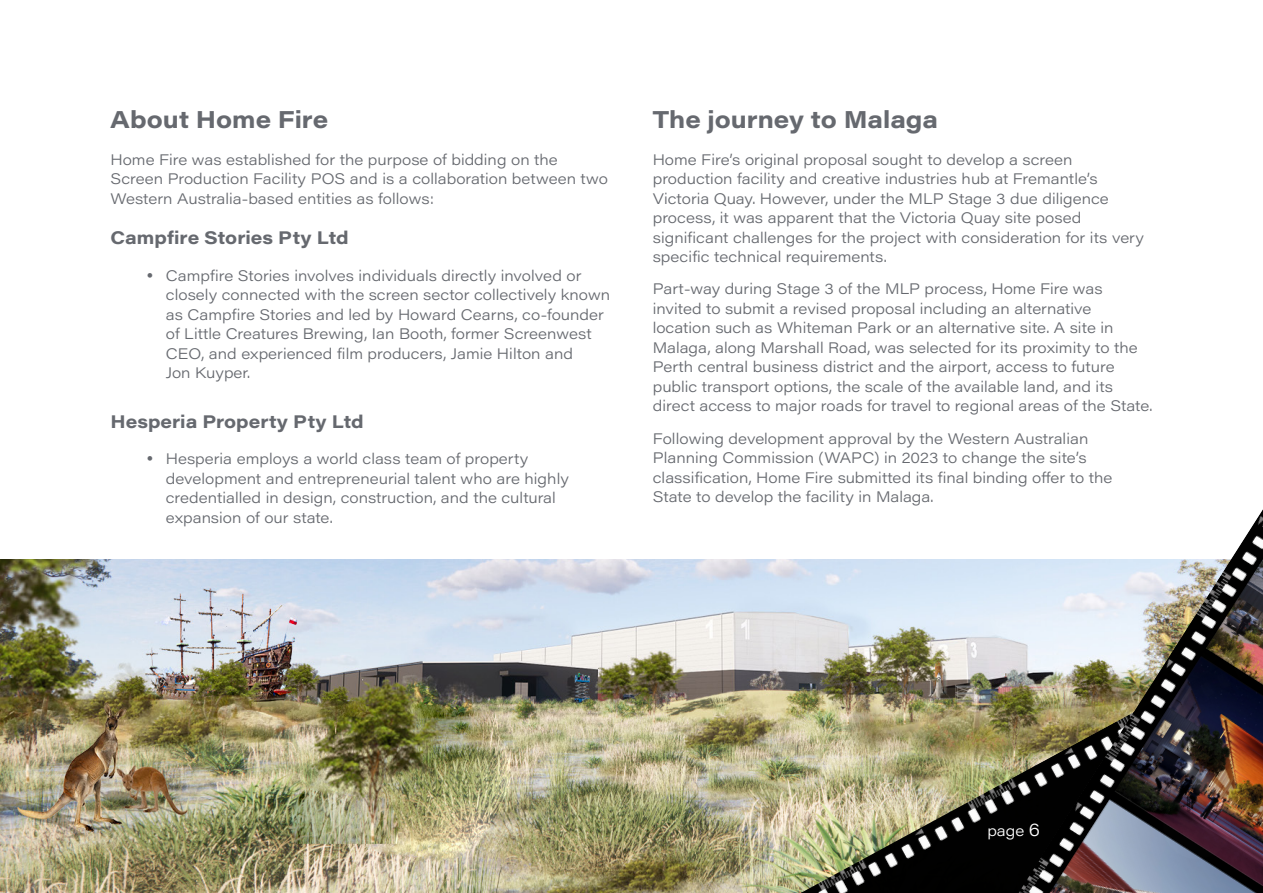
<style>
.page{position:relative;width:1263px;height:893px;background:#fff}
.page>*{position:absolute;margin:0;border:0;box-sizing:border-box;transform-origin:0 0}
.t1{font:24px "Acumin Variable Concept";color:#66696f}
.t2{font:18px "Acumin Variable Concept";color:#66696f}
.t3{font:15px/19.5px "Acumin Variable Concept";color:#66696f}
.t4{font:15px "Acumin Variable Concept";color:#fff}
.s1{font-family:"ITC Avant Garde Std";font-weight:700}
.s2{font-size:18px}
</style>
<div class="page">
<img style="left:0;top:559px;width:998px;height:334px">
<img style="left:792px;top:655px;width:206px;height:238px">
<img style="left:998px;top:509px;width:265px;height:384px">
<h1 class="t1" style="left:111px;top:103px;width:219px">About Home Fire</h1>
<p class="t3" style="left:111px;top:149px;width:499px">Home Fire was established for the purpose of bidding on the<br>Screen Production Facility POS and is a collaboration between two<br>Western Australia-based entities as follows:</p>
<p class="t2" style="left:111px;top:226px;width:240px">Campfire Stories Pty Ltd</p>
<p class="t3" style="left:166px;top:265px;width:446px;text-indent:-21px"><span class="s1">•</span> Campfire Stories involves individuals directly involved or closely connected with the screen sector collectively known as Campfire Stories and led by Howard Cearns, co-founder of Little Creatures Brewing, Ian Booth, former Screenwest CEO, and experienced film producers, Jamie Hilton and<br>Jon Kuyper.</p>
<p class="t2" style="left:111px;top:409px;width:255px">Hesperia Property Pty Ltd</p>
<p class="t3" style="left:166px;top:449px;width:405px;text-indent:-21px"><span class="s1">•</span> Hesperia employs a world class team of property development and entrepreneurial talent who are highly credentialled in design, construction, and the cultural expansion of our state.</p>
<h1 class="t1" style="left:653px;top:103px;width:287px">The journey to Malaga</h1>
<p class="t3" style="left:653px;top:149px;width:493px">Home Fire’s original proposal sought to develop a screen production facility and creative industries hub at Fremantle’s Victoria Quay. However, under the MLP Stage 3 due diligence process, it was apparent that the Victoria Quay site posed significant challenges for the project with consideration for its very specific technical requirements.</p>
<p class="t3" style="left:653px;top:279px;width:501px">Part-way during Stage 3 of the MLP process, Home Fire was invited to submit a revised proposal including an alternative location such as Whiteman Park or an alternative site. A site in Malaga, along Marshall Road, was selected for its proximity to the Perth central business district and the airport, access to future public transport options, the scale of the available land, and its direct access to major roads for travel to regional areas of the State.</p>
<p class="t3" style="left:653px;top:428px;width:461px">Following development approval by the Western Australian Planning Commission (WAPC) in 2023 to change the site’s classification, Home Fire submitted its final binding offer to the State to develop the facility in Malaga.</p>
<p class="t4" style="left:987px;top:820px;width:54px">page <span class="s2">6</span></p>
</div>
